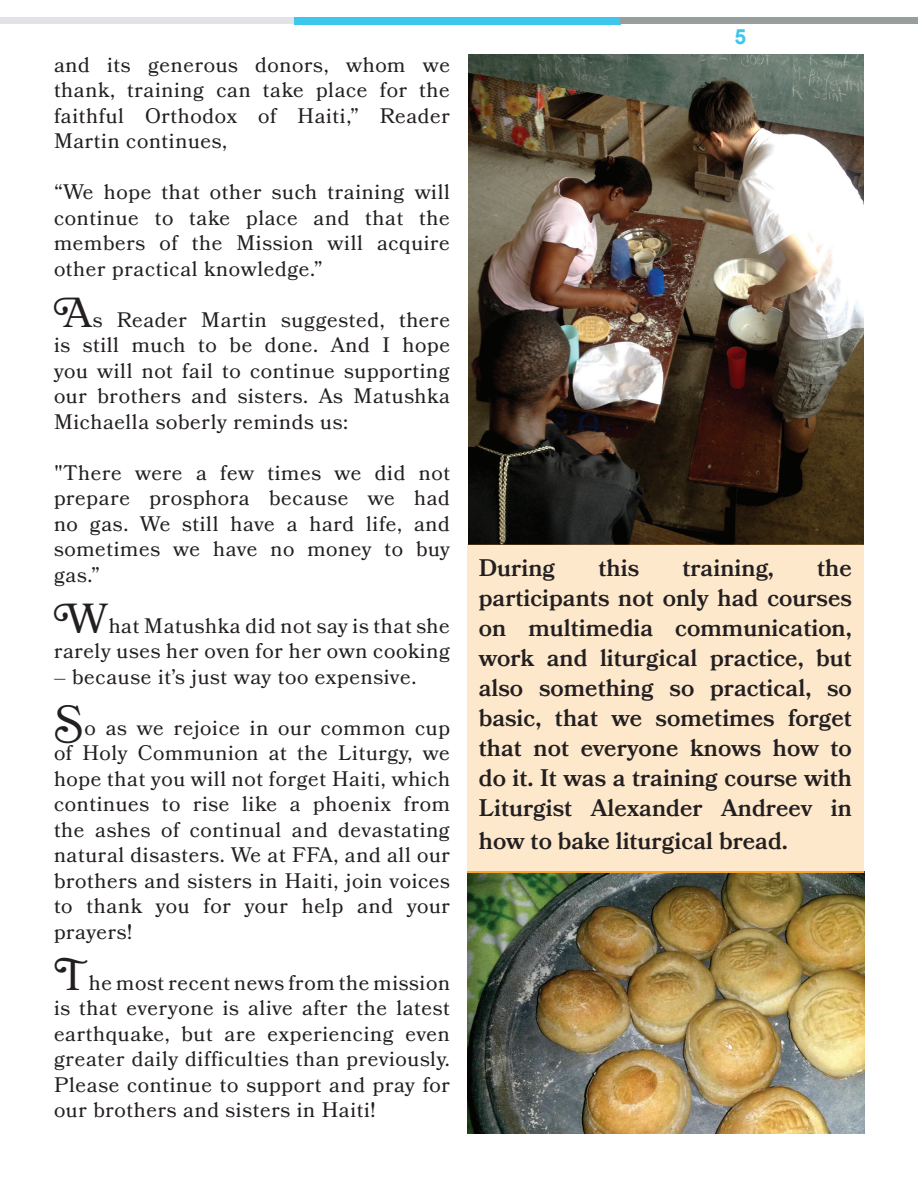
<style>
.page{position:relative;width:918px;height:1188px;background:#fff}
.page>*{position:absolute;margin:0;border:0;box-sizing:border-box;transform-origin:0 0}
.t1{font:600 24px/30px "Bookmania";color:#231f20;text-align:justify}
.t2{font:21px/25.5px "Bookmania";letter-spacing:.03em;color:#231f20;text-align:justify}
.t3{font:700 21px "Arial";color:#3fc6ec}
.s1{font-size:42px}
</style>
<div class="page">
<div style="left:1px;top:17px;width:293px;height:7px;background:#e2e3e7"></div>
<div style="left:294px;top:17px;width:327px;height:7px;background:#3fc6ec"></div>
<div style="left:621px;top:17px;width:297px;height:7px;background:#979e9e"></div>
<img style="left:468px;top:54px;width:396px;height:490px">
<div style="left:468px;top:544px;width:396px;height:327px;background:#fde8cb"></div>
<img style="left:467px;top:872px;width:397px;height:262px">
<hr style="left:468px;top:871px;width:396px;height:1px;background:#f8a42d">
<p class="t2" style="left:54px;top:52px;width:398px">and its generous donors, whom we thank, training can take place for the faithful Orthodox of Haiti,” Reader Martin continues,</p>
<p class="t2" style="left:54px;top:179px;width:397px">“We hope that other such training will continue to take place and that the members of the Mission will acquire other practical knowledge.”</p>
<p class="t2" style="left:54px;top:307px;width:398px"><span class="s1">A</span>s Reader Martin suggested, there is still much to be done. And I hope you will not fail to continue supporting our brothers and sisters. As Matushka Michaella soberly reminds us:</p>
<p class="t2" style="left:54px;top:460px;width:398px">"There were a few times we did not prepare prosphora because we had no gas. We still have a hard life, and sometimes we have no money to buy gas.”</p>
<p class="t2" style="left:54px;top:613px;width:398px"><span class="s1">W</span>hat Matushka did not say is that she rarely uses her oven for her own cooking</p>
<p class="t2" style="left:54px;top:664px;width:364px">– because it’s just way too expensive.</p>
<p class="t2" style="left:54px;top:715px;width:398px"><span class="s1">S</span>o as we rejoice in our common cup of Holy Communion at the Liturgy, we hope that you will not forget Haiti, which continues to rise like a phoenix from the ashes of continual and devastating natural disasters. We at FFA, and all our brothers and sisters in Haiti, join voices to thank you for your help and your prayers!</p>
<p class="t2" style="left:54px;top:970px;width:398px"><span class="s1">T</span>he most recent news from the mission is that everyone is alive after the latest earthquake, but are experiencing even greater daily difficulties than previously.<br>Please continue to support and pray for our brothers and sisters in Haiti!</p>
<p class="t3" style="left:735px;top:23px;width:13px">5</p>
<p class="t1" style="left:479px;top:552px;width:375px;text-indent:338px">the participants not only had courses on multimedia communication, work and liturgical practice, but also something so practical, so basic, that we sometimes forget that not everyone knows how to do it. It was a training course with Liturgist Alexander Andreev in</p>
<p class="t1" style="left:479px;top:825px;width:311px">how to bake liturgical bread.</p>
<p class="t1" style="left:479px;top:552px;width:78px">During</p>
<p class="t1" style="left:599px;top:552px;width:42px">this</p>
<p class="t1" style="left:682px;top:552px;width:93px">training,</p>
</div>
